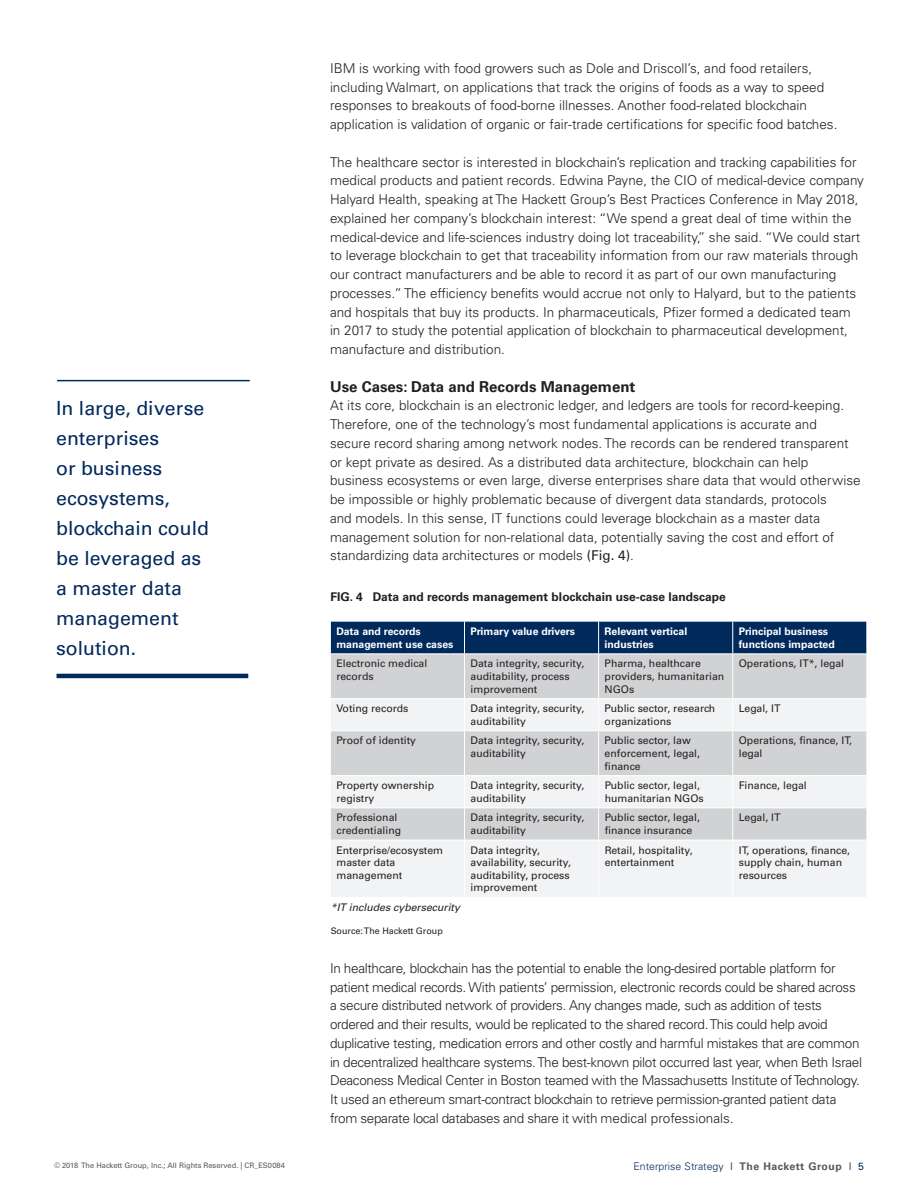
<style>
.page{position:relative;width:918px;height:1188px;background:#fff}
.page>*{position:absolute;margin:0;border:0;box-sizing:border-box;transform-origin:0 0}
.t1{font:19.5px/30px "Univers LT Std";color:#00295c}
.t2{font:700 15px "Univers LT Std";color:#231f20}
.t3{font:300 13.5px/18.8px "Univers LT Std";color:#231f20}
.t4{font:300 13.5px/18.8px "Univers LT Std";letter-spacing:-.025em;color:#231f20}
.t5{font:700 12px "Univers LT Std";color:#231f20}
.t6{font:10.5px/12.6px "Univers LT Std";color:#231f20}
.t7{font:700 10.5px/12.6px "Univers LT Std";color:#fff}
.t8{font:300 10.5px "Univers LT Std";color:#00295c}
.t9{font:italic 10.5px "Univers LT Std";color:#231f20}
.t10{font:9px "Univers LT Std";color:#231f20}
.t11{font:7.5px "Univers LT Std";color:#57585a}
.s1{font-weight:400}
.s2{font-weight:400;color:#57585a}
.s3{font-weight:700;color:#57585a}
</style>
<div class="page">
<div style="left:331px;top:622px;width:535px;height:31px;background:#00295c"></div>
<div style="left:331px;top:654px;width:535px;height:44px;background:#d1d2d4"></div>
<svg style="left:331px;top:699px;width:535px;height:198px;fill:#f2f3f4"></svg>
<hr style="left:464px;top:654px;width:1px;height:44px;background:#fff">
<hr style="left:598px;top:654px;width:1px;height:44px;background:#fff">
<hr style="left:732px;top:654px;width:1px;height:44px;background:#fff">
<hr style="left:464px;top:776px;width:1px;height:32px;background:#fff">
<hr style="left:598px;top:776px;width:1px;height:32px;background:#fff">
<hr style="left:732px;top:776px;width:1px;height:32px;background:#fff">
<hr style="left:330px;top:775px;width:134px;height:1px;background:#fff">
<hr style="left:464px;top:622px;width:1px;height:31px;background:#fff">
<hr style="left:598px;top:622px;width:1px;height:31px;background:#fff">
<hr style="left:732px;top:622px;width:1px;height:31px;background:#fff">
<hr style="left:464px;top:731px;width:1px;height:44px;background:#fff">
<hr style="left:464px;top:775px;width:135px;height:1px;background:#fff">
<hr style="left:598px;top:731px;width:1px;height:44px;background:#fff">
<hr style="left:599px;top:775px;width:134px;height:1px;background:#fff">
<hr style="left:732px;top:731px;width:1px;height:44px;background:#fff">
<hr style="left:733px;top:775px;width:134px;height:1px;background:#fff">
<hr style="left:330px;top:808px;width:134px;height:1px;background:#fff">
<hr style="left:464px;top:808px;width:135px;height:1px;background:#fff">
<hr style="left:464px;top:808px;width:1px;height:32px;background:#fff">
<hr style="left:599px;top:808px;width:134px;height:1px;background:#fff">
<hr style="left:598px;top:808px;width:1px;height:32px;background:#fff">
<hr style="left:733px;top:808px;width:134px;height:1px;background:#fff">
<hr style="left:732px;top:808px;width:1px;height:32px;background:#fff">
<hr style="left:330px;top:731px;width:134px;height:1px;background:#fff">
<hr style="left:464px;top:699px;width:1px;height:32px;background:#fff">
<hr style="left:464px;top:731px;width:135px;height:1px;background:#fff">
<hr style="left:598px;top:699px;width:1px;height:32px;background:#fff">
<hr style="left:599px;top:731px;width:134px;height:1px;background:#fff">
<hr style="left:732px;top:699px;width:1px;height:32px;background:#fff">
<hr style="left:733px;top:731px;width:134px;height:1px;background:#fff">
<hr style="left:330px;top:840px;width:134px;height:1px;background:#fff">
<hr style="left:464px;top:840px;width:135px;height:1px;background:#fff">
<hr style="left:464px;top:840px;width:1px;height:57px;background:#fff">
<hr style="left:599px;top:840px;width:134px;height:1px;background:#fff">
<hr style="left:598px;top:840px;width:1px;height:57px;background:#fff">
<hr style="left:733px;top:840px;width:134px;height:1px;background:#fff">
<hr style="left:732px;top:840px;width:1px;height:57px;background:#fff">
<hr style="left:57px;top:380px;width:193px;height:1px;background:#00295c">
<hr style="left:57px;top:674px;width:191px;height:4px;background:#00295c">
<h1 class="t1" style="left:56px;top:393px;width:154px">In large, diverse enterprises<br>or business ecosystems, blockchain could be leveraged as a master data management solution.</h1>
<p class="t3" style="left:330px;top:59px;width:509px">IBM is working with food growers such as Dole and Driscoll’s, and food retailers, including Walmart, on applications that track the origins of foods as a way to speed responses to breakouts of food-borne illnesses. Another food-related blockchain application is validation of organic or fair-trade certifications for specific food batches.</p>
<p class="t3" style="left:330px;top:152px;width:536px">The healthcare sector is interested in blockchain’s replication and tracking capabilities for medical products and patient records. Edwina Payne, the CIO of medical-device company Halyard Health, speaking at The Hackett Group’s Best Practices Conference in May 2018, explained her company’s blockchain interest: “We spend a great deal of time within the medical-device and life-sciences industry doing lot traceability,” she said. “We could start to leverage blockchain to get that traceability information from our raw materials through our contract manufacturers and be able to record it as part of our own manufacturing processes.” The efficiency benefits would accrue not only to Halyard, but to the patients and hospitals that buy its products. In pharmaceuticals, Pfizer formed a dedicated team in 2017 to study the potential application of blockchain to pharmaceutical development, manufacture and distribution.</p>
<p class="t2" style="left:330px;top:377px;width:307px">Use Cases: Data and Records Management</p>
<p class="t3" style="left:330px;top:396px;width:532px">At its core, blockchain is an electronic ledger, and ledgers are tools for record-keeping.<br>Therefore, one of the technology’s most fundamental applications is accurate and secure record sharing among network nodes. The records can be rendered transparent or kept private as desired. As a distributed data architecture, blockchain can help business ecosystems or even large, diverse enterprises share data that would otherwise be impossible or highly problematic because of divergent data standards, protocols<br>and models. In this sense, IT functions could leverage blockchain as a master data management solution for non-relational data, potentially saving the cost and effort of standardizing data architectures or models <span class="s1">(Fig. 4)</span>.</p>
<p class="t5" style="left:330px;top:590px;width:397px">FIG. 4 Data and records management blockchain use-case landscape</p>
<p class="t7" style="left:336px;top:625px;width:119px">Data and records management use cases</p>
<p class="t7" style="left:471px;top:625px;width:106px">Primary value drivers</p>
<p class="t7" style="left:605px;top:625px;width:84px">Relevant vertical industries</p>
<p class="t7" style="left:739px;top:625px;width:98px">Principal business functions impacted</p>
<p class="t6" style="left:336px;top:658px;width:93px">Electronic medical records</p>
<p class="t6" style="left:471px;top:658px;width:115px">Data integrity, security, auditability, process improvement</p>
<p class="t6" style="left:605px;top:658px;width:121px">Pharma, healthcare providers, humanitarian<br>NGOs</p>
<p class="t6" style="left:739px;top:658px;width:107px">Operations, IT*, legal</p>
<p class="t6" style="left:336px;top:702px;width:74px">Voting records</p>
<p class="t6" style="left:471px;top:702px;width:115px">Data integrity, security, auditability</p>
<p class="t6" style="left:605px;top:702px;width:112px">Public sector, research organizations</p>
<p class="t6" style="left:739px;top:702px;width:43px">Legal, IT</p>
<p class="t6" style="left:336px;top:735px;width:81px">Proof of identity</p>
<p class="t6" style="left:471px;top:735px;width:115px">Data integrity, security, auditability</p>
<p class="t6" style="left:605px;top:735px;width:97px">Public sector, law enforcement, legal, finance</p>
<p class="t6" style="left:739px;top:735px;width:115px">Operations, finance, IT, legal</p>
<p class="t6" style="left:336px;top:779px;width:99px">Property ownership registry</p>
<p class="t6" style="left:471px;top:779px;width:115px">Data integrity, security, auditability</p>
<p class="t6" style="left:605px;top:779px;width:101px">Public sector, legal, humanitarian NGOs</p>
<p class="t6" style="left:739px;top:779px;width:70px">Finance, legal</p>
<p class="t6" style="left:336px;top:812px;width:66px">Professional credentialing</p>
<p class="t6" style="left:471px;top:812px;width:115px">Data integrity, security, auditability</p>
<p class="t6" style="left:605px;top:812px;width:97px">Public sector, legal, finance insurance</p>
<p class="t6" style="left:739px;top:812px;width:43px">Legal, IT</p>
<p class="t6" style="left:336px;top:844px;width:108px">Enterprise/ecosystem master data management</p>
<p class="t6" style="left:471px;top:844px;width:102px">Data integrity, availability, security, auditability, process improvement</p>
<p class="t6" style="left:605px;top:844px;width:89px">Retail, hospitality, entertainment</p>
<p class="t6" style="left:739px;top:844px;width:113px">IT, operations, finance, supply chain, human resources</p>
<p class="t9" style="left:331px;top:901px;width:131px">*IT includes cybersecurity</p>
<p class="t10" style="left:331px;top:926px;width:114px">Source: The Hackett Group</p>
<p class="t4" style="left:330px;top:959px;width:534px">In healthcare, blockchain has the potential to enable the long-desired portable platform for patient medical records. With patients’ permission, electronic records could be shared across a secure distributed network of providers. Any changes made, such as addition of tests ordered and their results, would be replicated to the shared record. This could help avoid duplicative testing, medication errors and other costly and harmful mistakes that are common in decentralized healthcare systems. The best-known pilot occurred last year, when Beth Israel Deaconess Medical Center in Boston teamed with the Massachusetts Institute of Technology.<br>It used an ethereum smart-contract blockchain to retrieve permission-granted patient data from separate local databases and share it with medical professionals.</p>
<p class="t11" style="left:54px;top:1161px;width:232px">© 2018 The Hackett Group, Inc.; All Rights Reserved. | CR_ES0084</p>
<p class="t8" style="left:634px;top:1160px;width:232px">Enterprise Strategy <span class="s2">I</span> <span class="s3">The Hackett Group</span> <span class="s2">I</span> <span class="s1">5</span></p>
</div>
